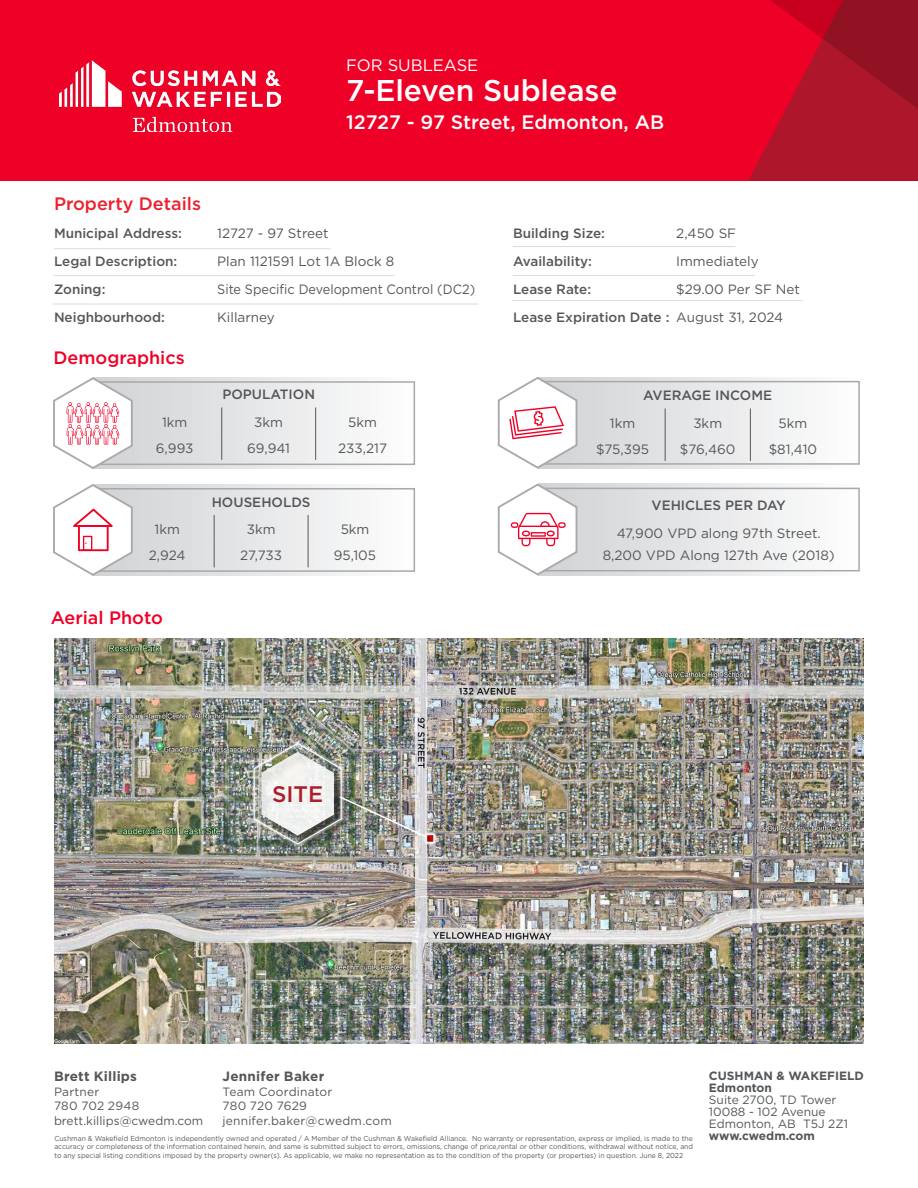
<style>
.page{position:relative;width:918px;height:1188px;background:#fff}
.page>*{position:absolute;margin:0;border:0;box-sizing:border-box;transform-origin:0 0}
.t1{font:500 30px "Gotham";letter-spacing:-.005em;color:#fff}
.Body_Text{font:500 22.5px "Gotham";color:#ab1e2c}
.t2{font:500 19.5px "Gotham";color:#fff}
.t3{font:500 18px "Gotham";color:#ef0027}
.Body_Text-2{font:500 18px "Gotham";color:#ed202d}
.t4{font:16.5px "Gotham";color:#fff}
.Body_Text-3{font:13.5px/22.5px "Gotham";color:#54575a;text-align:center}
.Body_Text-4{font:500 13.5px "Gotham";color:#54575a}
.Body_Text-5{font:13.5px "Gotham";color:#54575a;scale:.94 1}
.t5{font:700 13.5px "Gotham";letter-spacing:.015em;color:#54575a}
.t6{font:12px/14.4px "Gotham";color:#54575a}
.t7{font:700 12px/12px "Gotham";color:#54575a}
.t8{font:7.2px/8.7px "Gotham";color:#54575a;scale:.95 1}
</style>
<div class="page">
<hr style="left:54px;top:248px;width:276px;height:1px;background:#dcdbdc">
<hr style="left:54px;top:275px;width:340px;height:1px;background:#dcdbdc">
<hr style="left:53px;top:304px;width:425px;height:1px;background:#dcdbdc">
<hr style="left:513px;top:275px;width:242px;height:1px;background:#dcdbdc">
<hr style="left:513px;top:246px;width:222px;height:1px;background:#dcdbdc">
<hr style="left:512px;top:300px;width:290px;height:1px;background:#dcdbdc">
<div style="left:0;top:0;width:918px;height:181px;background:#ef0027"></div>
<svg style="left:748px;top:0;width:170px;height:181px"></svg>
<img style="left:59px;top:60px;width:222px;height:72px">
<svg style="left:134px;top:378px;width:258px;height:91px"></svg>
<svg style="left:134px;top:484px;width:220px;height:92px"></svg>
<svg style="left:578px;top:377px;width:281px;height:91px"></svg>
<svg style="left:578px;top:484px;width:282px;height:91px"></svg>
<svg style="left:214px;top:515px;width:1px;height:52px"></svg>
<svg style="left:308px;top:515px;width:1px;height:52px"></svg>
<svg style="left:665px;top:409px;width:1px;height:52px"></svg>
<svg style="left:750px;top:409px;width:1px;height:52px"></svg>
<div style="left:97px;top:381px;width:318px;height:84px;border:2px solid #a9a8aa"></div>
<div style="left:97px;top:488px;width:318px;height:84px;border:2px solid #a9a8aa"></div>
<div style="left:541px;top:381px;width:319px;height:84px;border:2px solid #a9a8aa"></div>
<div style="left:541px;top:488px;width:319px;height:83px;border:2px solid #a9a8aa"></div>
<svg style="left:53px;top:377px;width:81px;height:92px"></svg>
<svg style="left:221px;top:407px;width:1px;height:53px"></svg>
<svg style="left:315px;top:407px;width:1px;height:53px"></svg>
<svg style="left:497px;top:377px;width:81px;height:92px"></svg>
<svg style="left:53px;top:484px;width:81px;height:92px"></svg>
<svg style="left:497px;top:483px;width:81px;height:93px"></svg>
<img style="left:54px;top:638px;width:810px;height:406px">
<div style="left:255px;top:745px;width:104px;height:117px;background:#231f20;opacity:.75"></div>
<div style="left:251px;top:740px;width:93px;height:107px;background:#fff;opacity:.8"></div>
<img style="left:253px;top:743px;width:176px;height:102px">
<h3 class="t4" style="left:346px;top:54px;width:134px">FOR SUBLEASE</h3>
<h1 class="t1" style="left:346px;top:71px;width:273px">7-Eleven Sublease</h1>
<h3 class="t2" style="left:346px;top:110px;width:320px">12727 - 97 Street, Edmonton, AB</h3>
<p class="Body_Text-2" style="left:54px;top:192px;width:149px">Property Details</p>
<p class="Body_Text-4" style="left:54px;top:225px;width:129px">Municipal Address:</p>
<p class="Body_Text-3" style="left:217px;top:222px;width:113px">12727 - 97 Street</p>
<p class="Body_Text-4" style="left:54px;top:253px;width:125px">Legal Description:</p>
<p class="Body_Text-3" style="left:217px;top:250px;width:179px">Plan 1121591 Lot 1A Block 8</p>
<p class="Body_Text-4" style="left:54px;top:281px;width:53px">Zoning:</p>
<p class="Body_Text-5" style="left:217px;top:281px;width:276px">Site Specific Development Control (DC2)</p>
<p class="Body_Text-4" style="left:54px;top:309px;width:112px">Neighbourhood:</p>
<p class="Body_Text-3" style="left:217px;top:306px;width:59px">Killarney</p>
<p class="t3" style="left:54px;top:346px;width:133px">Demographics</p>
<p class="Body_Text-4" style="left:222px;top:385px;width:94px">POPULATION</p>
<p class="Body_Text-3" style="left:162px;top:410px;width:27px">1km</p>
<p class="Body_Text-3" style="left:254px;top:410px;width:30px">3km</p>
<p class="Body_Text-3" style="left:348px;top:410px;width:30px">5km</p>
<p class="Body_Text-3" style="left:156px;top:437px;width:39px">6,993</p>
<p class="Body_Text-3" style="left:247px;top:437px;width:44px">69,941</p>
<p class="Body_Text-3" style="left:338px;top:437px;width:50px">233,217</p>
<p class="Body_Text-4" style="left:212px;top:493px;width:100px">HOUSEHOLDS</p>
<p class="Body_Text-3" style="left:155px;top:518px;width:27px">1km</p>
<p class="Body_Text-3" style="left:247px;top:518px;width:30px">3km</p>
<p class="Body_Text-3" style="left:341px;top:518px;width:30px">5km</p>
<p class="Body_Text-3" style="left:149px;top:544px;width:38px">2,924</p>
<p class="Body_Text-3" style="left:240px;top:544px;width:43px">27,733</p>
<p class="Body_Text-3" style="left:334px;top:544px;width:44px">95,105</p>
<p class="t3" style="left:51px;top:605px;width:114px">Aerial Photo</p>
<p class="Body_Text-4" style="left:513px;top:224px;width:94px">Building Size:</p>
<p class="Body_Text-3" style="left:676px;top:222px;width:61px">2,450 SF</p>
<p class="Body_Text-4" style="left:513px;top:252px;width:81px">Availability:</p>
<p class="Body_Text-3" style="left:676px;top:250px;width:84px">Immediately</p>
<p class="Body_Text-4" style="left:513px;top:280px;width:80px">Lease Rate:</p>
<p class="Body_Text-3" style="left:676px;top:278px;width:125px">$29.00 Per SF Net</p>
<p class="Body_Text-4" style="left:513px;top:308px;width:158px">Lease Expiration Date :</p>
<p class="Body_Text-3" style="left:676px;top:306px;width:109px">August 31, 2024</p>
<p class="Body_Text-4" style="left:643px;top:386px;width:130px">AVERAGE INCOME</p>
<p class="Body_Text-3" style="left:610px;top:411px;width:27px">1km</p>
<p class="Body_Text-3" style="left:693px;top:411px;width:30px">3km</p>
<p class="Body_Text-3" style="left:779px;top:411px;width:30px">5km</p>
<p class="Body_Text-3" style="left:596px;top:438px;width:54px">$75,395</p>
<p class="Body_Text-3" style="left:680px;top:438px;width:57px">$76,460</p>
<p class="Body_Text-3" style="left:769px;top:438px;width:50px">$81,410</p>
<p class="Body_Text-4" style="left:652px;top:496px;width:136px">VEHICLES PER DAY</p>
<p class="Body_Text-3" style="left:603px;top:522px;width:233px">47,900 VPD along 97th Street.<br>8,200 VPD Along 127th Ave (2018)</p>
<p class="Body_Text" style="left:272px;top:779px;width:53px">SITE</p>
<h3 class="t5" style="left:222px;top:1068px;width:103px">Jennifer Baker</h3>
<h3 class="t6" style="left:222px;top:1084px;width:171px">Team Coordinator<br>780 720 7629 jennifer.baker@cwedm.com</h3>
<h3 class="t5" style="left:54px;top:1068px;width:85px">Brett Killips</h3>
<h3 class="t6" style="left:54px;top:1084px;width:151px">Partner<br>780 702 2948 brett.killips@cwedm.com</h3>
<h3 class="t7" style="left:709px;top:1070px;width:157px">CUSHMAN &amp; WAKEFIELD<br>Edmonton</h3>
<h3 class="t6" style="left:709px;top:1094px;width:141px;line-height:12px">Suite 2700, TD Tower<br>10088 - 102 Avenue<br>Edmonton, AB T5J 2Z1</h3>
<p class="t8" style="left:54px;top:1134px;width:673px">Cushman &amp; Wakefield Edmonton is independently owned and operated / A Member of the Cushman &amp; Wakefield Alliance. No warranty or representation, express or implied, is made to the</p>
<h3 class="t7" style="left:709px;top:1130px;width:108px">www.cwedm.com</h3>
<p class="t8" style="left:54px;top:1142px;width:674px">accuracy or completeness of the information contained herein, and same is submitted subject to errors, omissions, change of price,rental or other conditions, withdrawal without notice, and to any special listing conditions imposed by the property owner(s). As applicable, we make no representation as to the condition of the property (or properties) in question. June 8, 2022</p>
</div>
